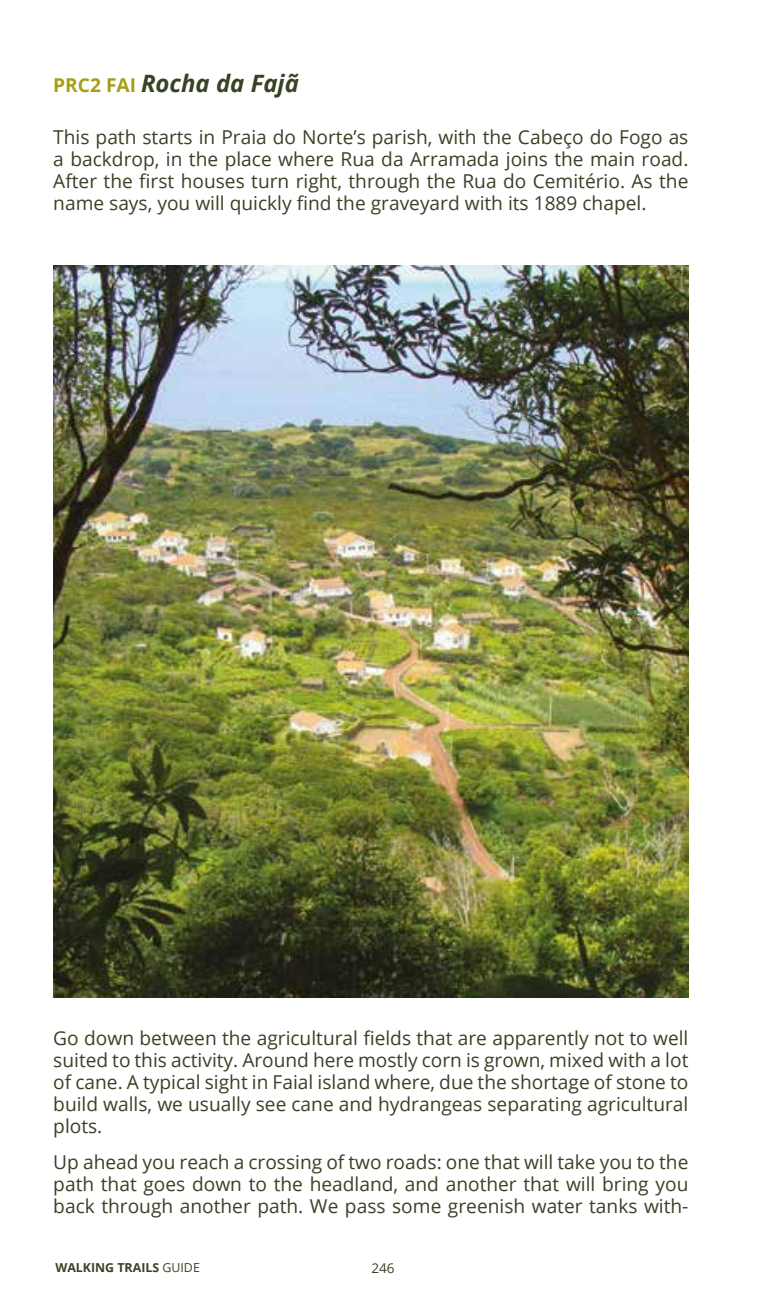
<style>
.page{position:relative;width:766px;height:1308px;background:#fff}
.page>*{position:absolute;margin:0;border:0;box-sizing:border-box;transform-origin:0 0}
.t1{font:italic 700 23.85px "Open Sans";color:#384225}
.t2{font:19.12px/22.1px "Open Sans";color:#384225;text-align:justify}
.t3{font:13.5px "Open Sans";color:#384225}
.t4{font:700 12.38px "Open Sans";color:#384225}
.s1{font-style:normal;font-size:19.12px;color:#a79e18}
.s2{font-weight:400}
</style>
<div class="page">
<img style="left:53px;top:265px;width:635px;height:732px">
<p class="t1" style="left:53px;top:66px;width:247px"><span class="s1">PRC2 FAI</span> Rocha da Fajã</p>
<p class="t2" style="left:53px;top:125px;width:636px">This path starts in Praia do Norte’s parish, with the Cabeço do Fogo as a backdrop, in the place where Rua da Arramada joins the main road.<br>After the first houses turn right, through the Rua do Cemitério. As the name says, you will quickly find the graveyard with its 1889 chapel.</p>
<p class="t2" style="left:53px;top:1027px;width:636px">Go down between the agricultural fields that are apparently not to well suited to this activity. Around here mostly corn is grown, mixed with a lot of cane. A typical sight in Faial island where, due the shortage of stone to build walls, we usually see cane and hydrangeas separating agricultural plots.</p>
<p class="t2" style="left:53px;top:1150px;width:636px">Up ahead you reach a crossing of two roads: one that will take you to the path that goes down to the headland, and another that will bring you back through another path. We pass some greenish water tanks with-</p>
<p class="t4" style="left:55px;top:1258px;width:146px">WALKING TRAILS <span class="s2">GUIDE</span></p>
<p class="t3" style="left:371px;top:1258px;width:25px">246</p>
</div>
